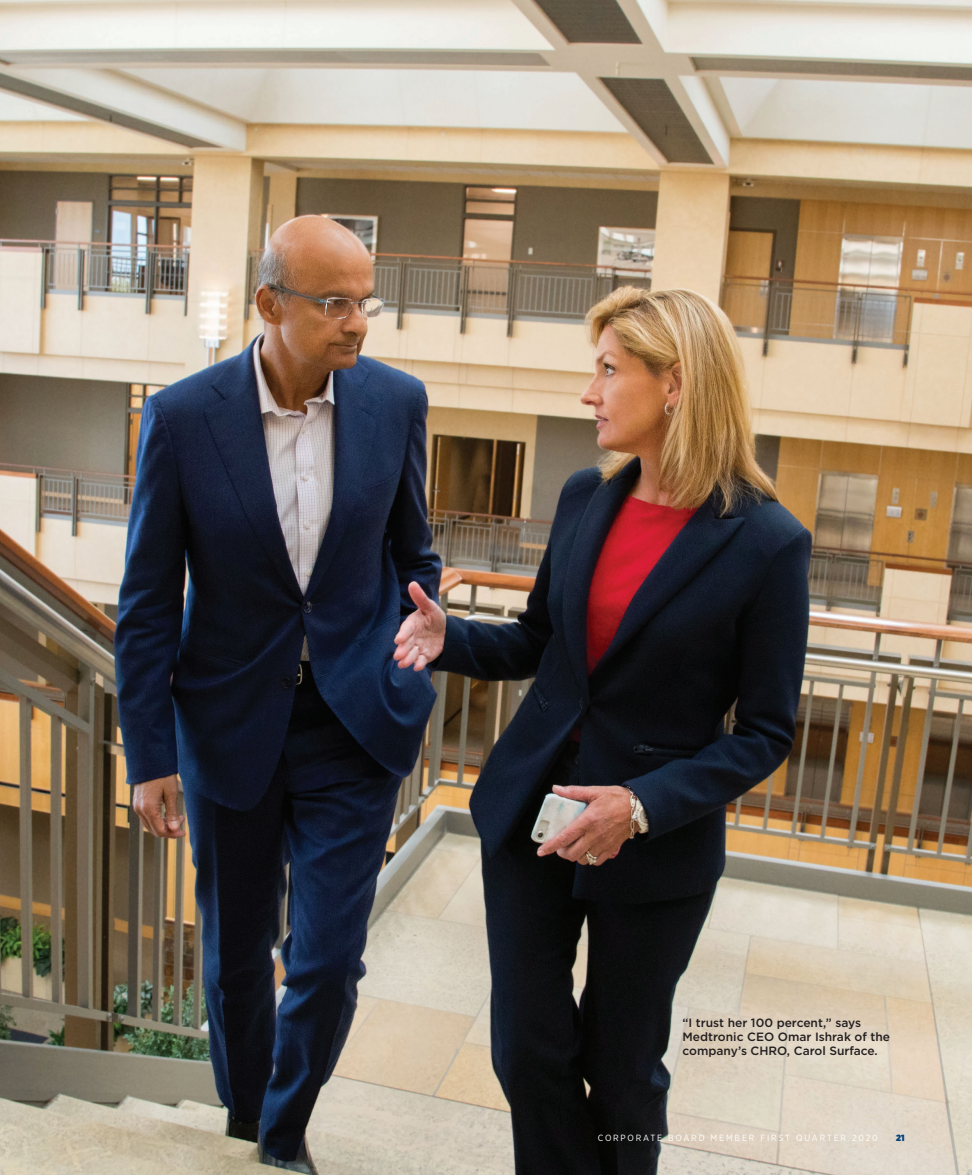
<style>
.page{position:relative;width:972px;height:1175px;background:#fff}
.page>*{position:absolute;margin:0;border:0;box-sizing:border-box;transform-origin:0 0}
.t1{font:500 12px/14.2px "Gotham";color:#231f20}
.t2{font:9px "Gotham Narrow";letter-spacing:.2em;color:#fff}
.t3{font:900 9px "Gotham Narrow";color:#01427c}
</style>
<div class="page">
<img style="left:0;top:0;width:972px;height:1174px">
<p class="t1" style="left:683px;top:1015px;width:209px">“I trust her 100 percent,” says<br>Medtronic CEO Omar Ishrak of the company’s CHRO, Carol Surface.</p>
<p class="t2" style="left:598px;top:1132px;width:281px">CORPORATE BOARD MEMBER FIRST QUARTER 2020</p>
<p class="t3" style="left:896px;top:1131px;width:10px">21</p>
</div>
